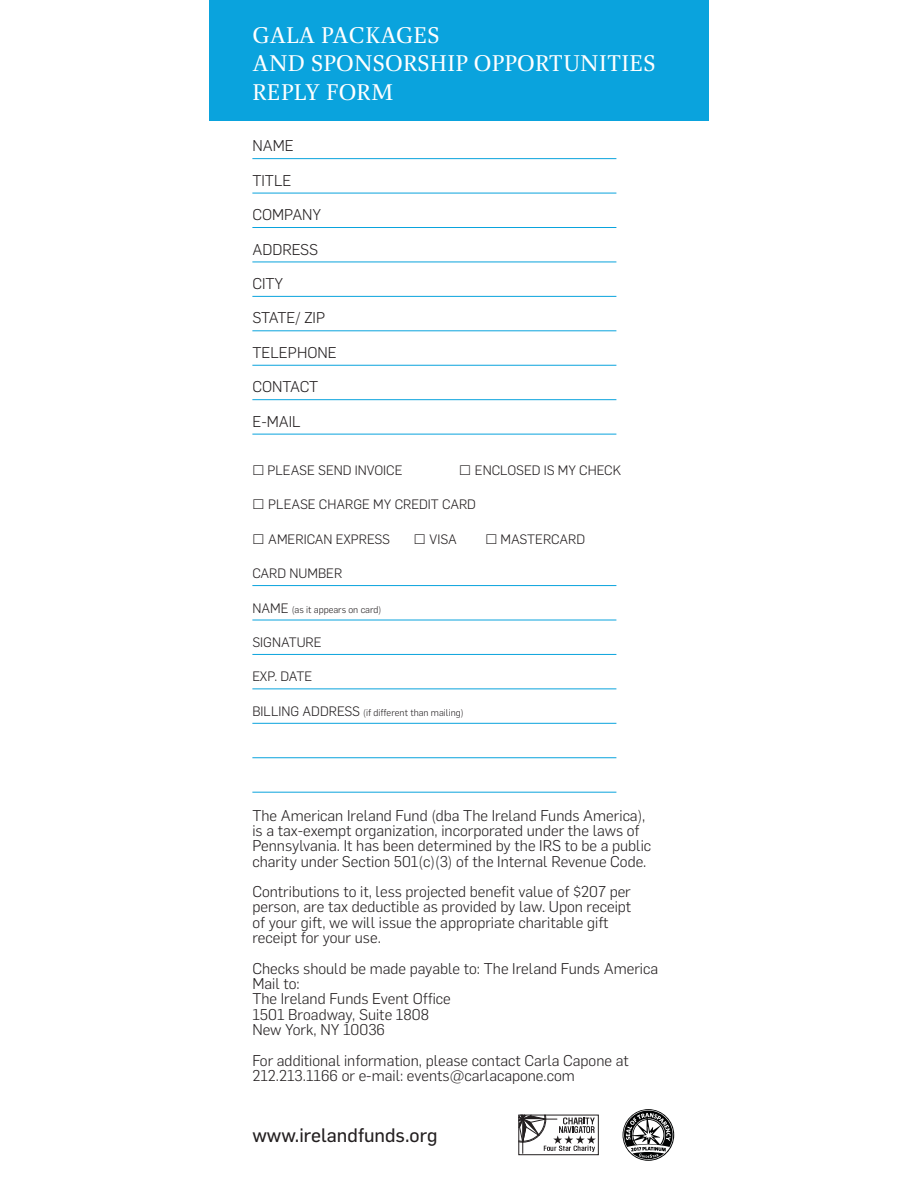
<style>
.page{position:relative;width:918px;height:1188px;background:#fff}
.page>*{position:absolute;margin:0;border:0;box-sizing:border-box;transform-origin:0 0}
.t1{font:24.9px/28.7px "Spinoza OT";letter-spacing:.01em;color:#fff}
.t2{font:19.2px "Flama Basic";color:#231f20}
.t3{font:300 15.3px/15.3px "Flama";color:#231f20}
.t4{font:300 13.35px "Flama";color:#231f20}
.t5{font:300 9.6px "Flama";color:#231f20}
.s1{font-size:13.35px}
</style>
<div class="page">
<div style="left:209px;top:0;width:500px;height:121px;background:#0aa3dd"></div>
<hr style="left:252px;top:158px;width:364px;height:1px;background:#0aa3dd">
<hr style="left:252px;top:193px;width:364px;height:1px;background:#0aa3dd">
<hr style="left:252px;top:227px;width:364px;height:1px;background:#0aa3dd">
<hr style="left:252px;top:262px;width:364px;height:1px;background:#0aa3dd">
<hr style="left:252px;top:296px;width:364px;height:1px;background:#0aa3dd">
<hr style="left:252px;top:330px;width:364px;height:1px;background:#0aa3dd">
<hr style="left:252px;top:365px;width:364px;height:1px;background:#0aa3dd">
<hr style="left:252px;top:399px;width:364px;height:1px;background:#0aa3dd">
<hr style="left:252px;top:434px;width:364px;height:1px;background:#0aa3dd">
<hr style="left:252px;top:585px;width:364px;height:1px;background:#0aa3dd">
<hr style="left:252px;top:620px;width:364px;height:1px;background:#0aa3dd">
<hr style="left:252px;top:654px;width:364px;height:1px;background:#0aa3dd">
<hr style="left:252px;top:688px;width:364px;height:1px;background:#0aa3dd">
<hr style="left:252px;top:723px;width:364px;height:1px;background:#0aa3dd">
<hr style="left:252px;top:757px;width:364px;height:1px;background:#0aa3dd">
<hr style="left:252px;top:792px;width:364px;height:1px;background:#0aa3dd">
<hr style="left:522px;top:1115px;width:1px;height:38px;background:#231f20">
<svg style="left:518px;top:1115px;width:78px;height:37px"></svg>
<div style="left:519px;top:1115px;width:80px;height:40px;border:1px solid #231f20"></div>
<svg style="left:623px;top:1109px;width:51px;height:52px"></svg>
<h1 class="t1" style="left:253px;top:20px;width:405px">GALA PACKAGES<br>AND SPONSORSHIP OPPORTUNITIES<br>REPLY FORM</h1>
<p class="t3" style="left:252px;top:140px;width:43px">NAME</p>
<p class="t3" style="left:252px;top:174px;width:41px">TITLE</p>
<p class="t3" style="left:252px;top:209px;width:71px">COMPANY</p>
<p class="t3" style="left:252px;top:243px;width:67px">ADDRESS</p>
<p class="t3" style="left:252px;top:278px;width:32px">CITY</p>
<p class="t3" style="left:252px;top:312px;width:74px">STATE/ ZIP</p>
<p class="t3" style="left:252px;top:347px;width:86px">TELEPHONE</p>
<p class="t3" style="left:252px;top:381px;width:67px">CONTACT</p>
<p class="t3" style="left:252px;top:415px;width:50px">E-MAIL</p>
<p class="t4" style="left:268px;top:465px;width:137px">PLEASE SEND INVOICE</p>
<p class="t4" style="left:475px;top:465px;width:148px">ENCLOSED IS MY CHECK</p>
<p class="t4" style="left:268px;top:500px;width:209px">PLEASE CHARGE MY CREDIT CARD</p>
<p class="t4" style="left:268px;top:534px;width:123px">AMERICAN EXPRESS</p>
<p class="t4" style="left:430px;top:534px;width:29px">VISA</p>
<p class="t4" style="left:501px;top:534px;width:86px">MASTERCARD</p>
<p class="t4" style="left:252px;top:569px;width:91px">CARD NUMBER</p>
<p class="t5" style="left:252px;top:606px;width:131px"><span class="s1">NAME</span> (as it appears on card)</p>
<p class="t4" style="left:252px;top:637px;width:71px">SIGNATURE</p>
<p class="t4" style="left:252px;top:672px;width:61px">EXP. DATE</p>
<p class="t5" style="left:252px;top:709px;width:213px"><span class="s1">BILLING ADDRESS</span> (if different than mailing)</p>
<p class="t3" style="left:252px;top:809px;width:400px">The American Ireland Fund (dba The Ireland Funds America), is a tax-exempt organization, incorporated under the laws of Pennsylvania. It has been determined by the IRS to be a public charity under Section 501(c)(3) of the Internal Revenue Code.</p>
<p class="t3" style="left:252px;top:886px;width:380px">Contributions to it, less projected benefit value of $207 per person, are tax deductible as provided by law. Upon receipt of your gift, we will issue the appropriate charitable gift receipt for your use.</p>
<p class="t3" style="left:252px;top:962px;width:407px">Checks should be made payable to: The Ireland Funds America<br>Mail to:<br>The Ireland Funds Event Office<br>1501 Broadway, Suite 1808<br>New York, NY 10036</p>
<p class="t3" style="left:252px;top:1054px;width:378px">For additional information, please contact Carla Capone at<br>212.213.1166 or e-mail: events@carlacapone.com</p>
<p class="t2" style="left:252px;top:1128px;width:187px">www.irelandfunds.org</p>
</div>
